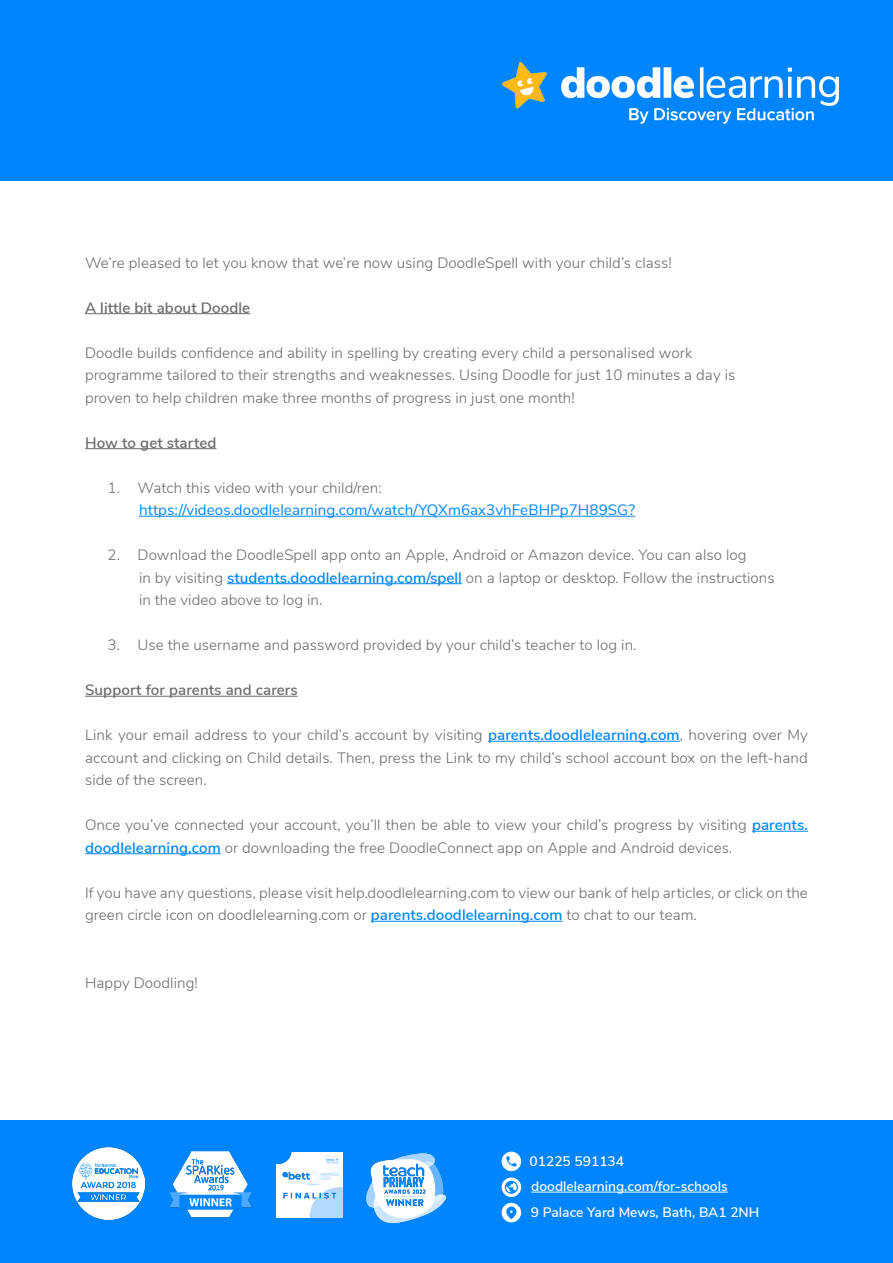
<style>
.page{position:relative;width:893px;height:1263px;background:#fff}
.page>*{position:absolute;margin:0;border:0;box-sizing:border-box;transform-origin:0 0}
.t1{font:300 15px/22.5px "Nunito Sans";letter-spacing:.005em;color:#696a69}
.t2{font:15px "Nunito Sans";letter-spacing:.005em;color:#0085fd}
.t3{font:600 15px "Nunito Sans";letter-spacing:.005em;color:#696a69}
.Paragraph_Style_1{font:600 13.8px "Nunito Sans";color:#fff}
.s1{font-weight:600;color:#0085fd}
</style>
<div class="page">
<hr style="left:85px;top:313px;width:165px;height:1px;background:#696a69">
<hr style="left:85px;top:448px;width:132px;height:1px;background:#696a69">
<hr style="left:139px;top:516px;width:496px;height:1px;background:#0085fd">
<hr style="left:227px;top:583px;width:235px;height:1px;background:#0085fd">
<hr style="left:85px;top:696px;width:213px;height:1px;background:#696a69">
<hr style="left:488px;top:741px;width:192px;height:1px;background:#0085fd">
<hr style="left:752px;top:831px;width:56px;height:1px;background:#0085fd">
<hr style="left:85px;top:853px;width:136px;height:1px;background:#0085fd">
<hr style="left:371px;top:921px;width:191px;height:1px;background:#0085fd">
<div style="left:0;top:1120px;width:893px;height:143px;background:#0085fd"></div>
<svg style="left:502px;top:1152px;width:19px;height:19px"></svg>
<svg style="left:502px;top:1203px;width:19px;height:19px"></svg>
<hr style="left:531px;top:1192px;width:197px;height:1px;background:#fff">
<svg style="left:502px;top:1177px;width:19px;height:20px"></svg>
<div style="left:0;top:0;width:893px;height:181px;background:#0085fd"></div>
<img style="left:277px;top:1152px;width:65px;height:65px">
<img style="left:73px;top:1148px;width:72px;height:72px">
<img style="left:169px;top:1151px;width:83px;height:67px">
<img style="left:366px;top:1153px;width:79px;height:69px">
<img style="left:502px;top:62px;width:337px;height:62px">
<p class="t1" style="left:85px;top:250px;width:588px">We’re pleased to let you know that we’re now using DoodleSpell with your child’s class!</p>
<p class="t3" style="left:85px;top:296px;width:167px">A little bit about Doodle</p>
<p class="t1" style="left:85px;top:340px;width:609px">Doodle builds confidence and ability in spelling by creating every child a personalised work</p>
<p class="t1" style="left:85px;top:363px;width:652px">programme tailored to their strengths and weaknesses. Using Doodle for just 10 minutes a day is</p>
<p class="t1" style="left:85px;top:385px;width:491px">proven to help children make three months of progress in just one month!</p>
<p class="t3" style="left:85px;top:431px;width:133px">How to get started</p>
<p class="t1" style="left:108px;top:475px;width:276px">1. Watch this video with your child/ren:</p>
<p class="t2" style="left:139px;top:499px;width:497px">https://videos.doodlelearning.com/watch/YQXm6ax3vhFeBHPp7H89SG?</p>
<p class="t1" style="left:108px;top:543px;width:640px">2. Download the DoodleSpell app onto an Apple, Android or Amazon device. You can also log</p>
<p class="t1" style="left:139px;top:565px;width:637px">in by visiting <span class="s1">students.doodlelearning.com/spell</span> on a laptop or desktop. Follow the instructions</p>
<p class="t1" style="left:139px;top:588px;width:185px">in the video above to log in.</p>
<p class="t1" style="left:108px;top:633px;width:531px">3. Use the username and password provided by your child’s teacher to log in.</p>
<p class="t3" style="left:85px;top:679px;width:214px">Support for parents and carers</p>
<p class="t1" style="left:85px;top:723px;width:724px;text-align:justify">Link your email address to your child’s account by visiting <span class="s1">parents.doodlelearning.com</span>, hovering over My account and clicking on Child details. Then, press the Link to my child’s school account box on the left-hand side of the screen.</p>
<p class="t1" style="left:85px;top:813px;width:724px">Once you’ve connected your account, you’ll then be able to view your child’s progress by visiting <span class="s1">parents. doodlelearning.com</span> or downloading the free DoodleConnect app on Apple and Android devices.</p>
<p class="t1" style="left:85px;top:880px;width:724px">If you have any questions, please visit help.doodlelearning.com to view our bank of help articles, or click on the green circle icon on doodlelearning.com or <span class="s1">parents.doodlelearning.com</span> to chat to our team.</p>
<p class="t1" style="left:85px;top:970px;width:114px">Happy Doodling!</p>
<p class="Paragraph_Style_1" style="left:529px;top:1151px;width:96px">01225 591134</p>
<p class="Paragraph_Style_1" style="left:574px;top:1152px;width:96px">01225 637049</p>
<p class="Paragraph_Style_1" style="left:531px;top:1176px;width:198px">doodlelearning.com/for-schools</p>
<p class="Paragraph_Style_1" style="left:575px;top:1177px;width:124px">doodlelearning.com</p>
<p class="Paragraph_Style_1" style="left:531px;top:1202px;width:230px">9 Palace Yard Mews, Bath, BA1 2NH</p>
<p class="Paragraph_Style_1" style="left:575px;top:1203px;width:230px">8 P lace Yard Mews, Bath, BA1 2NH</p>
</div>
